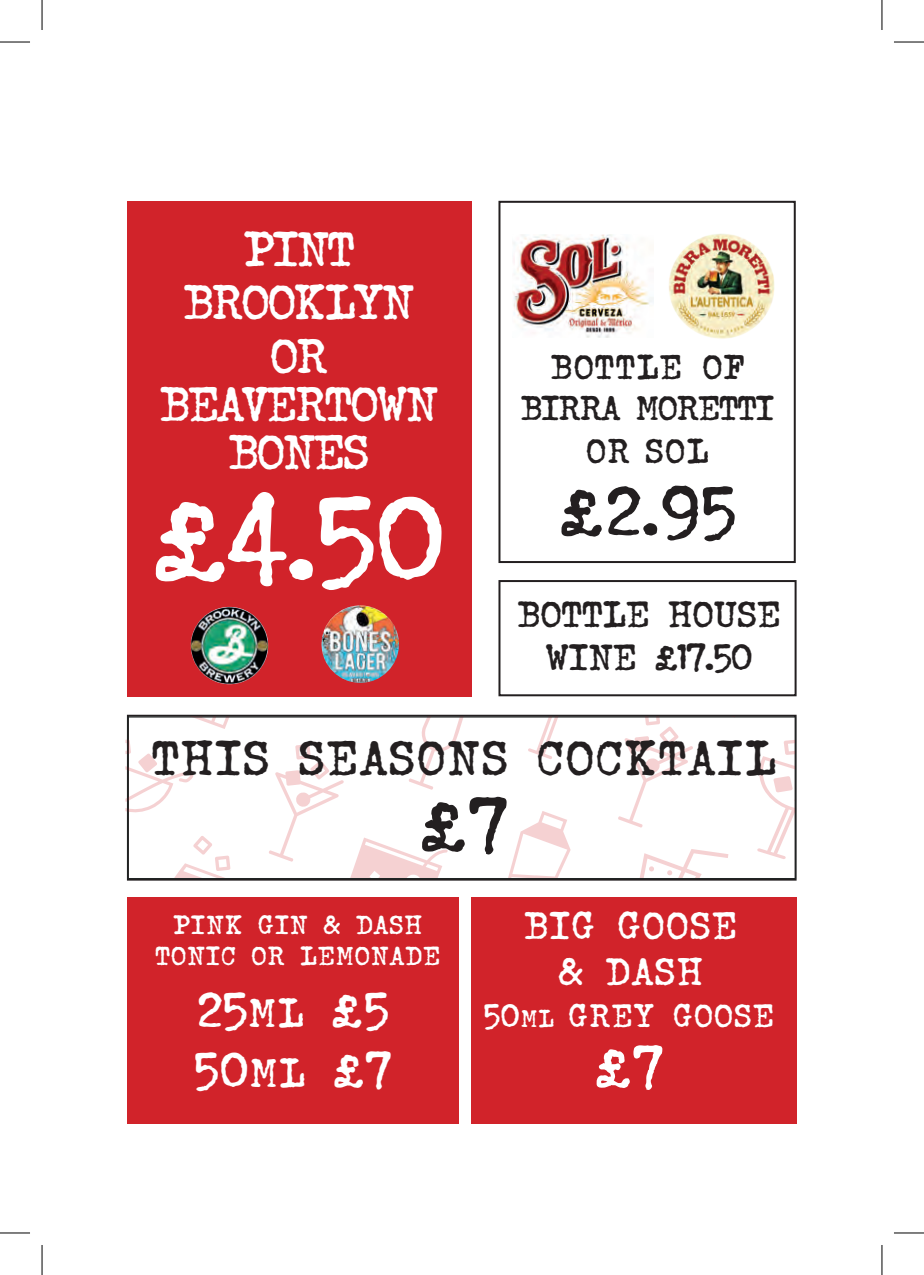
<style>
.page{position:relative;width:924px;height:1275px;background:#fff}
.page>*{position:absolute;margin:0;border:0;box-sizing:border-box;transform-origin:0 0}
.t1{font:700 116px "John Doe";color:#fff}
.t2{font:700 72px "John Doe";color:#231f20}
.t3{font:700 68px "John Doe";color:#231f20}
.t4{font:700 56px "John Doe";color:#fff}
.t5{font:700 48px/53.6px "John Doe";letter-spacing:-.08em;color:#fff;text-align:center}
.t6{font:700 48px "John Doe";color:#231f20}
.t7{font:700 38px/45.6px "John Doe";color:#fff;text-align:center}
.t8{font:700 36px/43.2px "John Doe";letter-spacing:-.04em;color:#231f20;text-align:center}
.t9{font:700 34px/42px "John Doe";letter-spacing:-.07em;color:#231f20;text-align:center}
.t10{font:700 32px "John Doe";color:#fff}
.t11{font:700 26px/31.2px "John Doe";color:#fff;text-align:center}
.s1{font-size:24px}
.s2{font-size:40px}
</style>
<div class="page">
<div style="left:127px;top:714px;width:669px;height:166px;border:2px solid #231f20"></div>
<svg style="left:126px;top:717px;width:337px;height:161px"></svg>
<svg style="left:508px;top:719px;width:285px;height:157px"></svg>
<div style="left:127px;top:201px;width:344px;height:495px;background:#d1232a"></div>
<div style="left:498px;top:201px;width:297px;height:362px;border:2px solid #231f20"></div>
<img style="left:513px;top:234px;width:140px;height:104px">
<img style="left:191px;top:607px;width:77px;height:77px;border-radius:39px">
<div style="left:498px;top:580px;width:298px;height:116px;border:2px solid #231f20"></div>
<div style="left:127px;top:897px;width:331px;height:226px;background:#d1232a"></div>
<img style="left:669px;top:234px;width:106px;height:105px">
<div style="left:471px;top:897px;width:325px;height:226px;background:#d1232a"></div>
<img style="left:321px;top:605px;width:78px;height:78px;border-radius:39px">
<hr style="left:0;top:42px;width:30px;height:1px;background:#000">
<hr style="left:893px;top:42px;width:30px;height:1px;background:#000">
<hr style="left:0;top:1232px;width:30px;height:1px;background:#000">
<hr style="left:893px;top:1232px;width:30px;height:1px;background:#000">
<hr style="left:42px;top:0;width:1px;height:30px;background:#000">
<hr style="left:42px;top:1245px;width:1px;height:30px;background:#000">
<hr style="left:881px;top:0;width:1px;height:30px;background:#000">
<hr style="left:881px;top:1245px;width:1px;height:30px;background:#000">
<p class="t5" style="left:182px;top:220px;width:234px">PINT<br>BROOKLYN<br>OR</p>
<p class="t5" style="left:159px;top:378px;width:282px;line-height:48px">BEAVERTOWN<br>BONES</p>
<h1 class="t1" style="left:151px;top:465px;width:296px">£4.50</h1>
<p class="t9" style="left:520px;top:345px;width:256px">BOTTLE OF<br>BIRRA MORETTI<br>OR SOL</p>
<h3 class="t3" style="left:558px;top:468px;width:179px">£2.95</h3>
<p class="t8" style="left:516px;top:591px;width:265px">BOTTLE HOUSE<br>WINE £17.50</p>
<p class="t6" style="left:151px;top:727px;width:627px">THIS SEASONS COCKTAIL</p>
<h2 class="t2" style="left:419px;top:779px;width:90px">£7</h2>
<p class="t11" style="left:155px;top:908px;width:287px">PINK GIN &amp; DASH<br>TONIC OR LEMONADE</p>
<p class="t7" style="left:523px;top:901px;width:216px">BIG GOOSE &amp; DASH</p>
<p class="t10" style="left:483px;top:995px;width:292px">50<span class="s1">ML</span> GREY GOOSE</p>
<p class="t4" style="left:594px;top:1031px;width:71px">£7</p>
<p class="t5" style="left:194px;top:978px;width:199px;line-height:60px;text-align:left">25<span class="s2">ML</span> £5<br>50<span class="s2">ML</span> £7</p>
</div>
